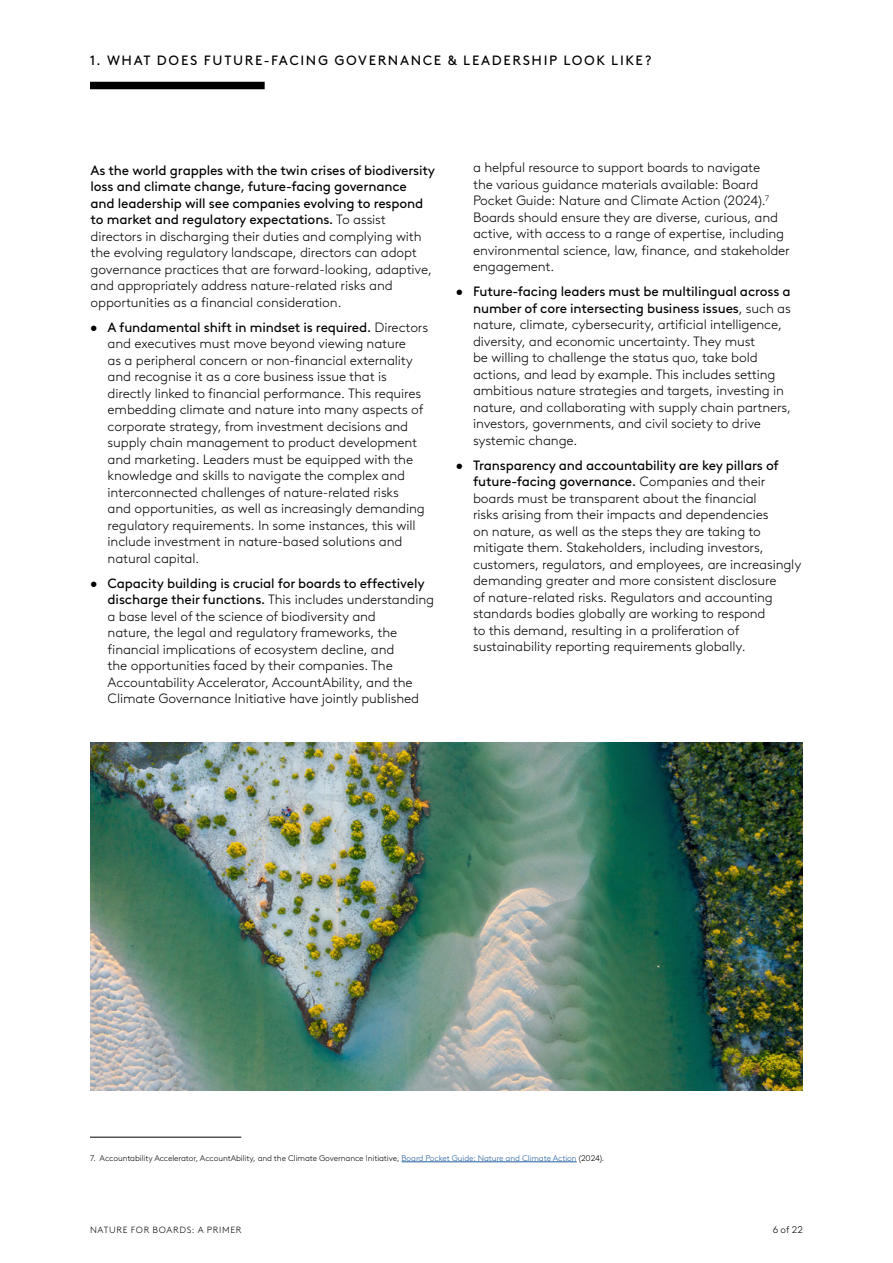
<style>
.page{position:relative;width:893px;height:1263px;background:#fff}
.page>*{position:absolute;margin:0;border:0;box-sizing:border-box;transform-origin:0 0}
.t1{font:300 13.5px/16.5px "Brown LL";letter-spacing:-.01em;color:#000}
.t2{font:13.5px "Brown LL";letter-spacing:.12em;color:#000}
.t3{font:300 9.75px "Brown LL";color:#000}
.t4{font:300 9px "Brown LL";letter-spacing:.07em;color:#000}
.t5{font:300 8.25px "Brown LL";letter-spacing:-.01em;color:#000}
.s1{font-weight:400}
.s2{font-family:"Reckless Neue"}
.s3{color:#215e9e}
</style>
<div class="page">
<div style="left:90px;top:82px;width:175px;height:7px;background:#000"></div>
<img style="left:91px;top:743px;width:712px;height:348px">
<hr style="left:90px;top:1137px;width:151px;height:1px;background:#000">
<hr style="left:401px;top:1161px;width:176px;height:1px;background:#215e9e">
<p class="t2" style="left:90px;top:51px;width:563px">1. WHAT DOES FUTURE-FACING GOVERNANCE &amp; LEADERSHIP LOOK LIKE?</p>
<p class="t1" style="left:91px;top:161px;width:346px"><span class="s1">As the world grapples with the twin crises of biodiversity loss and climate change, future-facing governance<br>and leadership will see companies evolving to respond to market and regulatory expectations.</span> To assist directors in discharging their duties and complying with the evolving regulatory landscape, directors can adopt governance practices that are forward-looking, adaptive, and appropriately address nature-related risks and opportunities as a financial consideration.</p>
<p class="t1" style="left:108px;top:318px;width:322px;text-indent:-17px"><span class="s2">•</span> <span class="s1">A fundamental shift in mindset is required.</span> Directors and executives must move beyond viewing nature<br>as a peripheral concern or non-financial externality and recognise it as a core business issue that is directly linked to financial performance. This requires embedding climate and nature into many aspects of corporate strategy, from investment decisions and supply chain management to product development and marketing. Leaders must be equipped with the knowledge and skills to navigate the complex and interconnected challenges of nature-related risks<br>and opportunities, as well as increasingly demanding regulatory requirements. In some instances, this will include investment in nature-based solutions and natural capital.</p>
<p class="t1" style="left:108px;top:574px;width:328px;text-indent:-17px"><span class="s2">•</span> <span class="s1">Capacity building is crucial for boards to effectively discharge their functions.</span> This includes understanding a base level of the science of biodiversity and<br>nature, the legal and regulatory frameworks, the financial implications of ecosystem decline, and<br>the opportunities faced by their companies. The Accountability Accelerator, AccountAbility, and the Climate Governance Initiative have jointly published</p>
<p class="t1" style="left:473px;top:158px;width:318px">a helpful resource to support boards to navigate<br>the various guidance materials available: Board Pocket Guide: Nature and Climate Action (2024).<sup>7<br></sup>Boards should ensure they are diverse, curious, and active, with access to a range of expertise, including environmental science, law, finance, and stakeholder engagement.</p>
<p class="t1" style="left:473px;top:282px;width:320px;text-indent:-17px"><span class="s2">•</span> <span class="s1">Future-facing leaders must be multilingual across a number of core intersecting business issues</span>, such as nature, climate, cybersecurity, artificial intelligence, diversity, and economic uncertainty. They must<br>be willing to challenge the status quo, take bold actions, and lead by example. This includes setting ambitious nature strategies and targets, investing in nature, and collaborating with supply chain partners, investors, governments, and civil society to drive systemic change.</p>
<p class="t1" style="left:473px;top:456px;width:330px;text-indent:-17px"><span class="s2">•</span> <span class="s1">Transparency and accountability are key pillars of future-facing governance.</span> Companies and their boards must be transparent about the financial<br>risks arising from their impacts and dependencies<br>on nature, as well as the steps they are taking to mitigate them. Stakeholders, including investors, customers, regulators, and employees, are increasingly demanding greater and more consistent disclosure<br>of nature-related risks. Regulators and accounting standards bodies globally are working to respond<br>to this demand, resulting in a proliferation of sustainability reporting requirements globally.</p>
<p class="t5" style="left:90px;top:1152px;width:516px">7. Accountability Accelerator, AccountAbility, and the Climate Governance Initiative, <span class="s3">Board Pocket Guide: Nature and Climate Action</span> (2024).</p>
<p class="t4" style="left:90px;top:1223px;width:153px">NATURE FOR BOARDS: A PRIMER</p>
<p class="t3" style="left:773px;top:1223px;width:32px">6 of 22</p>
</div>
